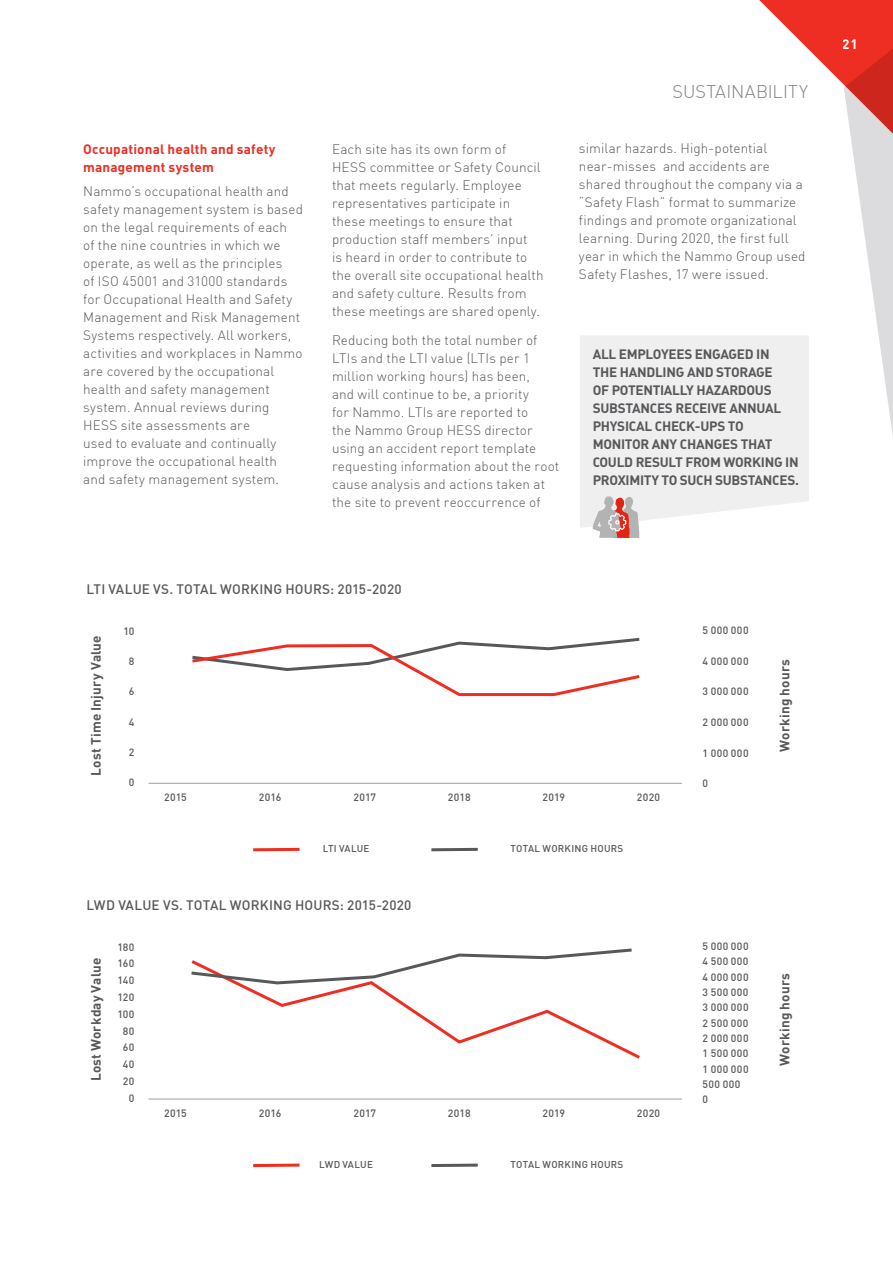
<style>
.page{position:relative;width:893px;height:1263px;background:#fff}
.page>*{position:absolute;margin:0;border:0;box-sizing:border-box;transform-origin:0 0}
.Folios{font:300 18px "DIN";letter-spacing:.01em;color:#808285}
.Body_Text{font:300 13.5px/18px "DIN";letter-spacing:.01em;color:#57585a}
.Pull_box_title{font:700 13.5px/18px "DIN";letter-spacing:-.02em;color:#57585a}
.t1{font:500 13.5px "DIN";letter-spacing:.015em;color:#57585a}
.Body_Text_bold{font:700 13.5px "DIN";letter-spacing:.015em;color:#57585a}
.Body_Text_bold_Lower{font:700 13.5px/18px "DIN";letter-spacing:.015em;color:#ee2e22}
.Page_number{font:700 13.5px "DIN";color:#fff}
.Body_Text-2{font:500 10.5px "DIN";letter-spacing:.04em;color:#57585a}
.Body_Text-3{font:500 9.75px "DIN";letter-spacing:.025em;color:#57585a}
</style>
<div class="page">
<svg style="left:239px;top:986px;width:401px;height:73px"></svg>
<svg style="left:191px;top:948px;width:441px;height:38px"></svg>
<svg style="left:253px;top:1163px;width:47px;height:4px"></svg>
<svg style="left:431px;top:1163px;width:47px;height:4px"></svg>
<hr style="left:149px;top:1099px;width:533px;height:1px;background:#9d9fa2">
<hr style="left:253px;top:848px;width:47px;height:3px;background:#ee2e22">
<hr style="left:431px;top:848px;width:47px;height:3px;background:#57585a">
<hr style="left:149px;top:783px;width:533px;height:1px;background:#9d9fa2">
<svg style="left:580px;top:0;width:313px;height:538px"></svg>
<svg style="left:192px;top:637px;width:448px;height:60px"></svg>
<p class="Body_Text_bold_Lower" style="left:83px;top:140px;width:194px">Occupational health and safety management system</p>
<p class="Body_Text" style="left:83px;top:182px;width:221px">Nammo’s occupational health and safety management system is based on the legal requirements of each<br>of the nine countries in which we operate, as well as the principles<br>of ISO 45001 and 31000 standards for Occupational Health and Safety<br>Management and Risk Management<br>Systems respectively. All workers, activities and workplaces in Nammo are covered by the occupational health and safety management system. Annual reviews during<br>HESS site assessments are<br>used to evaluate and continually improve the occupational health<br>and safety management system.</p>
<p class="Body_Text" style="left:332px;top:140px;width:213px">Each site has its own form of<br>HESS committee or Safety Council that meets regularly. Employee representatives participate in these meetings to ensure that production staff members’ input<br>is heard in order to contribute to the overall site occupational health and safety culture. Results from these meetings are shared openly.</p>
<p class="Body_Text" style="left:332px;top:331px;width:229px">Reducing both the total number of LTIs and the LTI value (LTIs per 1 million working hours) has been,<br>and will continue to be, a priority<br>for Nammo. LTIs are reported to<br>the Nammo Group HESS director using an accident report template requesting information about the root cause analysis and actions taken at the site to prevent reoccurrence of</p>
<p class="Folios" style="left:673px;top:81px;width:137px">SUSTAINABILITY</p>
<p class="Body_Text" style="left:579px;top:139px;width:228px">similar hazards. High-potential near-misses and accidents are shared throughout the company via a “Safety Flash” format to summarize findings and promote organizational learning. During 2020, the first full year in which the Nammo Group used Safety Flashes, 17 were issued.</p>
<p class="Pull_box_title" style="left:593px;top:345px;width:208px">ALL EMPLOYEES ENGAGED IN<br>THE HANDLING AND STORAGE<br>OF POTENTIALLY HAZARDOUS<br>SUBSTANCES RECEIVE ANNUAL<br>PHYSICAL CHECK-UPS TO<br>MONITOR ANY CHANGES THAT<br>COULD RESULT FROM WORKING IN<br>PROXIMITY TO SUCH SUBSTANCES.</p>
<p class="t1" style="left:86px;top:581px;width:317px">LTI VALUE VS. TOTAL WORKING HOURS: 2015-2020</p>
<p class="Body_Text_bold" style="left:87px;top:776px;width:142px;rotate:-90deg">Lost Time Injury Value</p>
<p class="Body_Text-2" style="left:123px;top:624px;width:13px">10</p>
<p class="Body_Text-2" style="left:129px;top:655px;width:7px">8</p>
<p class="Body_Text-2" style="left:129px;top:685px;width:7px">6</p>
<p class="Body_Text-2" style="left:129px;top:715px;width:7px">4</p>
<p class="Body_Text-2" style="left:129px;top:745px;width:7px">2</p>
<p class="Body_Text-2" style="left:129px;top:775px;width:7px">0</p>
<p class="Body_Text-2" style="left:164px;top:791px;width:24px">2015</p>
<p class="Body_Text-2" style="left:259px;top:791px;width:24px">2016</p>
<p class="Body_Text-2" style="left:353px;top:791px;width:24px">2017</p>
<p class="Body_Text-2" style="left:448px;top:791px;width:24px">2018</p>
<p class="Body_Text-2" style="left:543px;top:791px;width:24px">2019</p>
<p class="Body_Text-2" style="left:637px;top:791px;width:25px">2020</p>
<p class="Body_Text-2" style="left:703px;top:624px;width:47px">5 000 000</p>
<p class="Body_Text-2" style="left:703px;top:654px;width:47px">4 000 000</p>
<p class="Body_Text-2" style="left:703px;top:685px;width:47px">3 000 000</p>
<p class="Body_Text-2" style="left:703px;top:716px;width:47px">2 000 000</p>
<p class="Body_Text-2" style="left:703px;top:746px;width:47px">1 000 000</p>
<p class="Body_Text-2" style="left:703px;top:777px;width:7px">0</p>
<p class="Body_Text_bold" style="left:776px;top:752px;width:94px;rotate:-90deg">Working hours</p>
<p class="Body_Text-3" style="left:323px;top:842px;width:48px">LTI VALUE</p>
<p class="Body_Text-3" style="left:510px;top:842px;width:114px">TOTAL WORKING HOURS</p>
<p class="t1" style="left:86px;top:897px;width:327px">LWD VALUE VS. TOTAL WORKING HOURS: 2015-2020</p>
<p class="Body_Text_bold" style="left:87px;top:1081px;width:125px;rotate:-90deg">Lost Workday Value</p>
<p class="Body_Text-2" style="left:117px;top:940px;width:19px">180</p>
<p class="Body_Text-2" style="left:118px;top:957px;width:18px">160</p>
<p class="Body_Text-2" style="left:117px;top:974px;width:19px">140</p>
<p class="Body_Text-2" style="left:118px;top:990px;width:18px">120</p>
<p class="Body_Text-2" style="left:703px;top:939px;width:47px">5 000 000</p>
<p class="Body_Text-2" style="left:703px;top:955px;width:47px">4 500 000</p>
<p class="Body_Text-2" style="left:703px;top:970px;width:47px">4 000 000</p>
<p class="Body_Text-2" style="left:703px;top:985px;width:47px">3 500 000</p>
<p class="Body_Text-2" style="left:703px;top:1001px;width:47px">3 000 000</p>
<p class="Body_Text-2" style="left:117px;top:1007px;width:19px">100</p>
<p class="Body_Text-2" style="left:123px;top:1024px;width:13px">80</p>
<p class="Body_Text-2" style="left:123px;top:1041px;width:13px">60</p>
<p class="Body_Text-2" style="left:123px;top:1058px;width:13px">40</p>
<p class="Body_Text-2" style="left:123px;top:1074px;width:13px">20</p>
<p class="Body_Text-2" style="left:129px;top:1091px;width:7px">0</p>
<p class="Body_Text-2" style="left:703px;top:1093px;width:7px">0</p>
<p class="Body_Text-2" style="left:703px;top:1016px;width:47px">2 500 000</p>
<p class="Body_Text-2" style="left:703px;top:1031px;width:47px">2 000 000</p>
<p class="Body_Text-2" style="left:703px;top:1047px;width:47px">1 500 000</p>
<p class="Body_Text-2" style="left:703px;top:1062px;width:47px">1 000 000</p>
<p class="Body_Text-2" style="left:703px;top:1077px;width:39px">500 000</p>
<p class="Body_Text-2" style="left:164px;top:1107px;width:24px">2015</p>
<p class="Body_Text-2" style="left:259px;top:1107px;width:24px">2016</p>
<p class="Body_Text-2" style="left:353px;top:1107px;width:24px">2017</p>
<p class="Body_Text-2" style="left:448px;top:1107px;width:24px">2018</p>
<p class="Body_Text-2" style="left:543px;top:1107px;width:24px">2019</p>
<p class="Body_Text-2" style="left:637px;top:1107px;width:25px">2020</p>
<p class="Body_Text-3" style="left:319px;top:1158px;width:55px">LWD VALUE</p>
<p class="Body_Text-3" style="left:510px;top:1158px;width:114px">TOTAL WORKING HOURS</p>
<p class="Body_Text_bold" style="left:776px;top:1066px;width:94px;rotate:-90deg">Working hours</p>
<p class="Page_number" style="left:843px;top:35px;width:16px">21</p>
</div>
